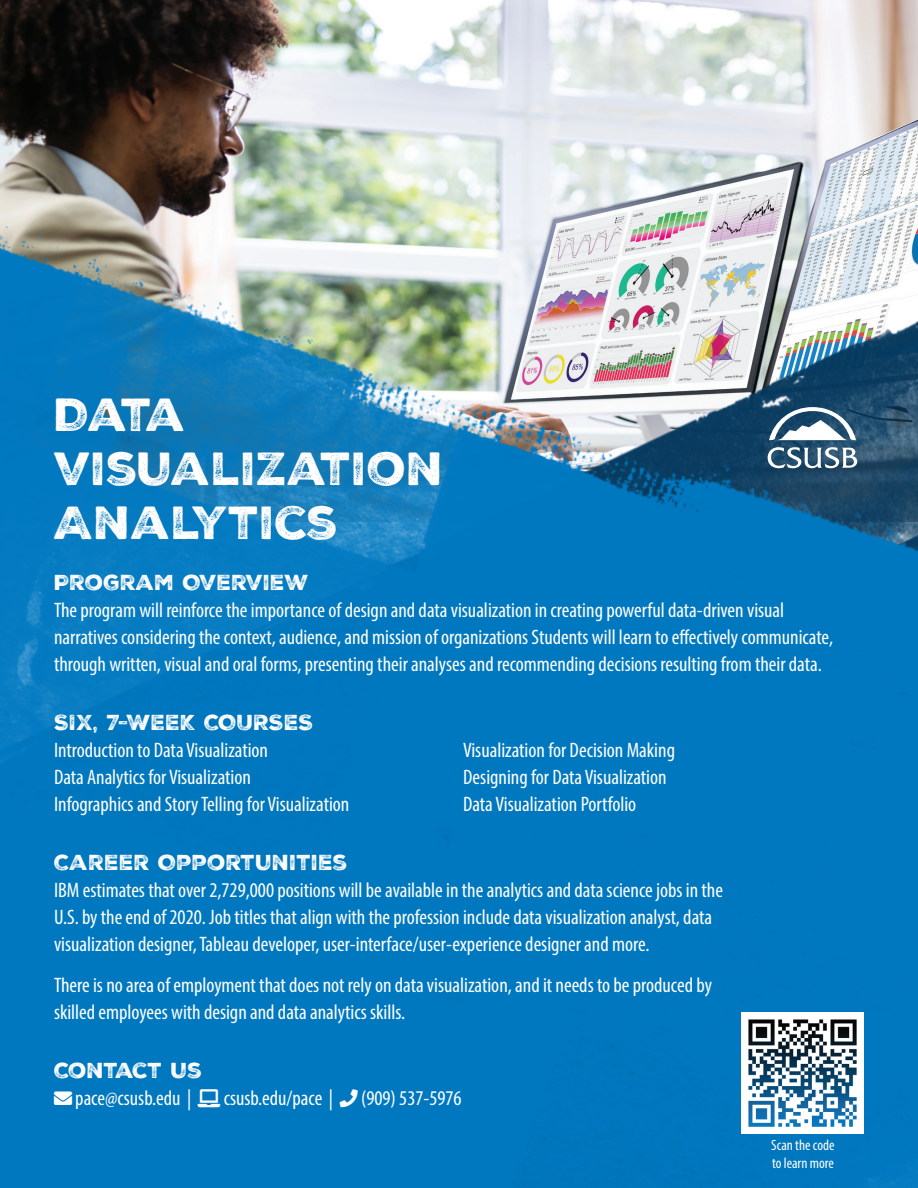
<style>
.page{position:relative;width:918px;height:1188px;background:#fff}
.page>*{position:absolute;margin:0;border:0;box-sizing:border-box;transform-origin:0 0}
.t1{font:45px/54px "Nexa Rust Sans Black 3";color:#fff}
.t2{font:condensed 21px/27px "Myriad Pro";color:#fff}
.t3{font:21px "Nexa Rust Sans Black 3";color:#fff}
.t4{font:condensed 15px/18px "Myriad Pro";color:#fff}
</style>
<div class="page">
<img style="left:0;top:0;width:918px;height:171px">
<img style="left:0;top:171px;width:918px;height:1017px">
<svg style="left:768px;top:447px;width:89px;height:21px"></svg>
<svg style="left:769px;top:407px;width:87px;height:34px"></svg>
<img style="left:742px;top:1013px;width:121px;height:121px">
<svg style="left:54px;top:1091px;width:18px;height:14px"></svg>
<svg style="left:198px;top:1089px;width:22px;height:18px"></svg>
<svg style="left:340px;top:1089px;width:18px;height:18px"></svg>
<h1 class="t1" style="left:54px;top:388px;width:391px">DATA<br>VISUALIZATION<br>ANALYTICS</h1>
<p class="t3" style="left:54px;top:569px;width:256px">PROGRAM OVERVIEW</p>
<p class="t2" style="left:54px;top:597px;width:781px">The program will reinforce the importance of design and data visualization in creating powerful data-driven visual narratives considering the context, audience, and mission of organizations Students will learn to effectively communicate, through written, visual and oral forms, presenting their analyses and recommending decisions resulting from their data.</p>
<p class="t3" style="left:54px;top:709px;width:261px">SIX, 7-WEEK COURSES</p>
<p class="t2" style="left:54px;top:737px;width:297px">Introduction to Data Visualization<br>Data Analytics for Visualization<br>Infographics and Story Telling for Visualization</p>
<p class="t2" style="left:463px;top:737px;width:213px">Visualization for Decision Making<br>Designing for Data Visualization<br>Data Visualization Portfolio</p>
<p class="t3" style="left:54px;top:849px;width:295px">CAREER OPPORTUNITIES</p>
<p class="t2" style="left:54px;top:877px;width:671px">IBM estimates that over 2,729,000 positions will be available in the analytics and data science jobs in the<br>U.S. by the end of 2020. Job titles that align with the profession include data visualization analyst, data visualization designer, Tableau developer, user-interface/user-experience designer and more.</p>
<p class="t2" style="left:54px;top:971px;width:659px">There is no area of employment that does not rely on data visualization, and it needs to be produced by skilled employees with design and data analytics skills.</p>
<p class="t3" style="left:54px;top:1056px;width:150px">CONTACT US</p>
<p class="t2" style="left:54px;top:1084px;width:409px">■❖●□ pace@csusb.edu | ●▼□ csusb.edu/pace | □■ (909) 537-5976</p>
<p class="t4" style="left:771px;top:1136px;width:65px">Scan the code to learn more</p>
</div>
